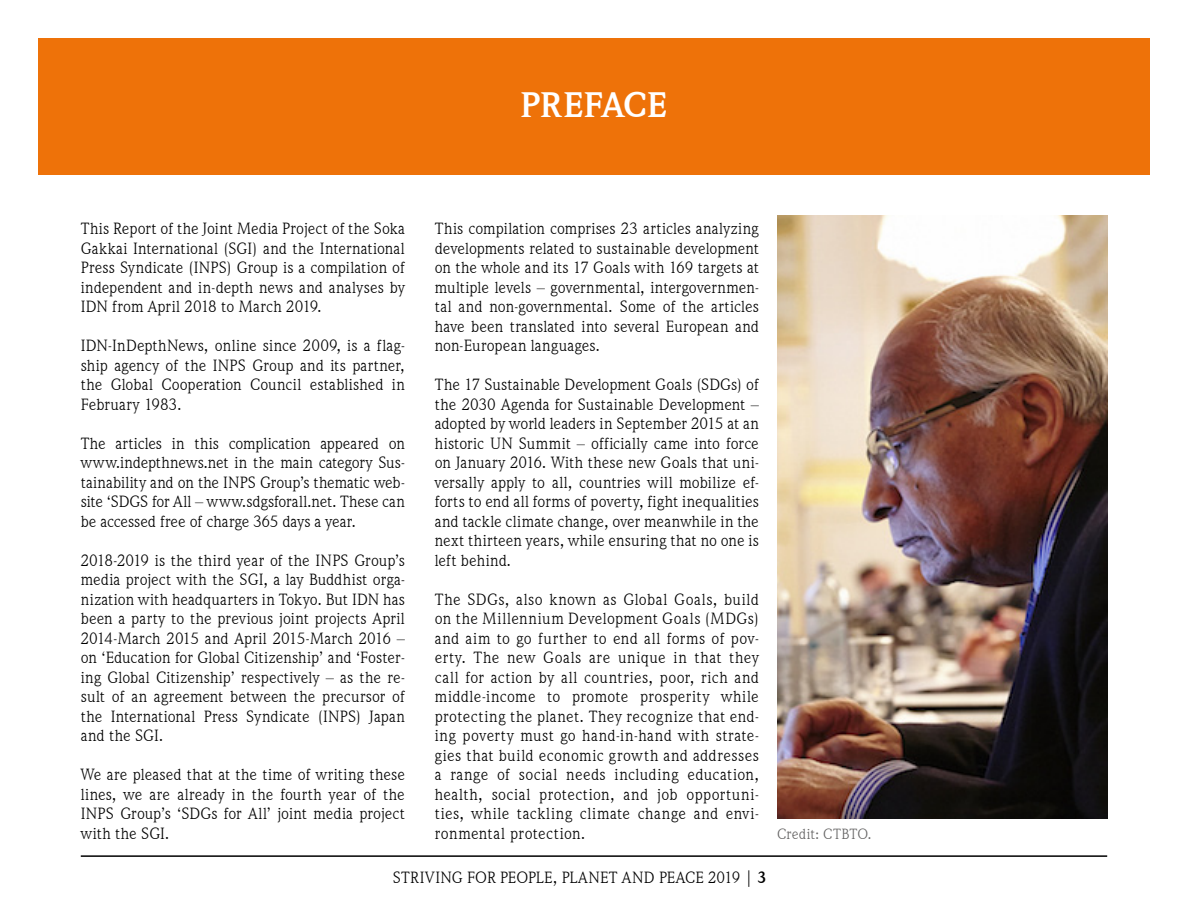
<style>
.page{position:relative;width:1188px;height:918px;background:#fff}
.page>*{position:absolute;margin:0;border:0;box-sizing:border-box;transform-origin:0 0}
.Text{font:700 36px "Weidemann IT Cby BT";letter-spacing:-.02em;color:#fff}
.Text-2{font:16.5px/19.5px "Weidemann IT Cby BT";letter-spacing:.005em;color:#000;text-align:justify}
.Text-3{font:15px "Weidemann IT Cby BT";letter-spacing:.01em;color:#646363}
.s1{font-weight:700}
</style>
<div class="page">
<hr style="left:81px;top:855px;width:1026px;height:2px;background:#000">
<div style="left:38px;top:38px;width:1112px;height:137px;background:#ee7209"></div>
<img style="left:777px;top:216px;width:330px;height:603px">
<p class="Text" style="left:520px;top:82px;width:149px">PREFACE</p>
<p class="Text-2" style="left:81px;top:218px;width:326px">This Report of the Joint Media Project of the Soka Gakkai International (SGI) and the International Press Syndicate (INPS) Group is a compilation of independent and in-depth news and analyses by IDN from April 2018 to March 2019.</p>
<p class="Text-2" style="left:81px;top:335px;width:326px">IDN-InDepthNews, online since 2009, is a flag&shy;ship agency of the INPS Group and its partner, the Global Cooperation Council established in February 1983.</p>
<p class="Text-2" style="left:81px;top:433px;width:326px">The articles in this complication appeared on www.indepthnews.net in the main category Sus&shy;tainability and on the INPS Group’s thematic web&shy;site ‘SDGS for All – www.sdgsforall.net. These can be accessed free of charge 365 days a year.</p>
<p class="Text-2" style="left:81px;top:550px;width:326px">2018-2019 is the third year of the INPS Group’s media project with the SGI, a lay Buddhist orga&shy;nization with headquarters in Tokyo. But IDN has been a party to the previous joint projects April 2014-March 2015 and April 2015-March 2016 – on ‘Education for Global Citizenship’ and ‘Foster&shy;ing Global Citizenship’ respectively – as the re&shy;sult of an agreement between the precursor of the International Press Syndicate (INPS) Japan and the SGI.</p>
<p class="Text-2" style="left:81px;top:764px;width:326px">We are pleased that at the time of writing these lines, we are already in the fourth year of the INPS Group’s ‘SDGs for All’ joint media project with the SGI.</p>
<p class="Text-2" style="left:435px;top:218px;width:326px">This compilation comprises 23 articles analyzing developments related to sustainable development on the whole and its 17 Goals with 169 targets at multiple levels – governmental, intergovernmen&shy;tal and non-governmental. Some of the articles have been translated into several European and non-European languages.</p>
<p class="Text-2" style="left:435px;top:374px;width:326px">The 17 Sustainable Development Goals (SDGs) of the 2030 Agenda for Sustainable Development – adopted by world leaders in September 2015 at an historic UN Summit – officially came into force on January 2016. With these new Goals that uni&shy;versally apply to all, countries will mobilize ef&shy;forts to end all forms of poverty, fight inequalities and tackle climate change, over meanwhile in the next thirteen years, while ensuring that no one is left behind.</p>
<p class="Text-2" style="left:435px;top:589px;width:326px">The SDGs, also known as Global Goals, build on the Millennium Development Goals (MDGs) and aim to go further to end all forms of pov&shy;erty. The new Goals are unique in that they call for action by all countries, poor, rich and middle-income to promote prosperity while protecting the planet. They recognize that end&shy;ing poverty must go hand-in-hand with strate&shy;gies that build economic growth and addresses a range of social needs including education, health, social protection, and job opportuni&shy;ties, while tackling climate change and envi&shy;ronmental protection.</p>
<p class="Text-2" style="left:393px;top:867px;width:375px">STRIVING FOR PEOPLE, PLANET AND PEACE 2019 | <span class="s1">3</span></p>
<p class="Text-3" style="left:777px;top:824px;width:96px">Credit: CTBTO.</p>
</div>
